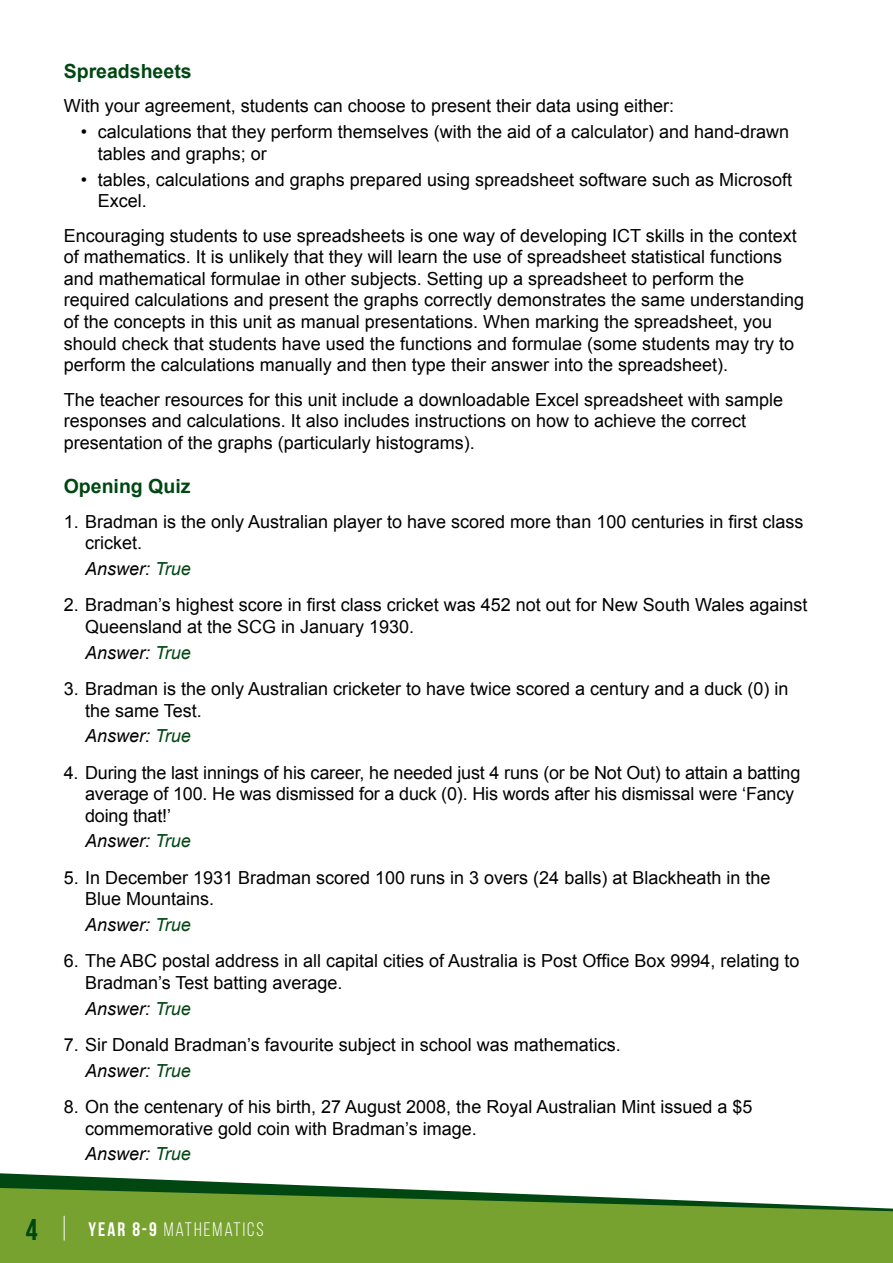
<style>
.page{position:relative;width:893px;height:1263px;background:#fff}
.page>*{position:absolute;margin:0;border:0;box-sizing:border-box;transform-origin:0 0}
.t1{font:700 30px "Bebas Neue";color:#004712}
.t2{font:700 19.5px "Arial";color:#004712}
.t3{font:19.5px "Bebas Neue";letter-spacing:.1em;color:#fff}
.t4{font:18px/21.6px "Arial";color:#000}
.t5{font:italic 18px "Arial";color:#000}
.s1{color:#004712}
.s2{font-style:italic}
.s3{font-style:italic;color:#004712}
.s4{font-weight:700}
</style>
<div class="page">
<svg style="left:0;top:1173px;width:345px;height:14px"></svg>
<svg style="left:0;top:1187px;width:893px;height:76px;background:#7aa23e"></svg>
<svg style="left:64px;top:1216px;width:1px;height:24px"></svg>
<p class="t2" style="left:64px;top:58px;width:129px">Spreadsheets</p>
<p class="t4" style="left:64px;top:95px;width:612px">With your agreement, students can choose to present their data using either:</p>
<p class="t4" style="left:98px;top:121px;width:693px;text-indent:-17px">• calculations that they perform themselves (with the aid of a calculator) and hand-drawn tables and graphs; or</p>
<p class="t4" style="left:98px;top:169px;width:696px;text-indent:-17px">• tables, calculations and graphs prepared using spreadsheet software such as Microsoft<br>Excel.</p>
<p class="t4" style="left:64px;top:225px;width:742px">Encouraging students to use spreadsheets is one way of developing ICT skills in the context of mathematics. It is unlikely that they will learn the use of spreadsheet statistical functions and mathematical formulae in other subjects. Setting up a spreadsheet to perform the required calculations and present the graphs correctly demonstrates the same understanding of the concepts in this unit as manual presentations. When marking the spreadsheet, you should check that students have used the functions and formulae (some students may try to perform the calculations manually and then type their answer into the spreadsheet).</p>
<p class="t4" style="left:64px;top:389px;width:721px">The teacher resources for this unit include a downloadable Excel spreadsheet with sample responses and calculations. It also includes instructions on how to achieve the correct presentation of the graphs (particularly histograms).</p>
<p class="t2" style="left:64px;top:474px;width:128px">Opening Quiz</p>
<p class="t4" style="left:85px;top:511px;width:720px;text-indent:-21px">1. Bradman is the only Australian player to have scored more than 100 centuries in first class cricket.</p>
<p class="t5" style="left:85px;top:557px;width:107px">Answer: <span class="s1">True</span></p>
<p class="t4" style="left:85px;top:594px;width:724px;text-indent:-21px">2. Bradman’s highest score in first class cricket was 452 not out for New South Wales against<br>Queensland at the SCG in January 1930.</p>
<p class="t5" style="left:85px;top:640px;width:107px">Answer: <span class="s1">True</span></p>
<p class="t4" style="left:85px;top:678px;width:705px;text-indent:-21px">3. Bradman is the only Australian cricketer to have twice scored a century and a duck (0) in the same Test.</p>
<p class="t5" style="left:85px;top:724px;width:107px">Answer: <span class="s1">True</span></p>
<p class="t4" style="left:85px;top:762px;width:717px;text-indent:-21px">4. During the last innings of his career, he needed just 4 runs (or be Not Out) to attain a batting average of 100. He was dismissed for a duck (0). His words after his dismissal were ‘Fancy doing that!’</p>
<p class="t5" style="left:85px;top:829px;width:107px">Answer: <span class="s1">True</span></p>
<p class="t4" style="left:85px;top:867px;width:687px;text-indent:-21px">5. In December 1931 Bradman scored 100 runs in 3 overs (24 balls) at Blackheath in the<br>Blue Mountains.</p>
<p class="t5" style="left:85px;top:913px;width:107px">Answer: <span class="s1">True</span></p>
<p class="t4" style="left:85px;top:950px;width:716px;text-indent:-21px">6. The ABC postal address in all capital cities of Australia is Post Office Box 9994, relating to<br>Bradman’s Test batting average.</p>
<p class="t5" style="left:85px;top:996px;width:107px">Answer: <span class="s1">True</span></p>
<p class="t4" style="left:85px;top:1032px;width:537px;line-height:25.5px;text-indent:-21px">7. Sir Donald Bradman’s favourite subject in school was mathematics.<br><span class="s2">Answer:</span> <span class="s3">True</span></p>
<p class="t4" style="left:85px;top:1096px;width:669px;text-indent:-21px">8. On the centenary of his birth, 27 August 2008, the Royal Australian Mint issued a $5 commemorative gold coin with Bradman’s image.</p>
<p class="t5" style="left:85px;top:1142px;width:107px">Answer: <span class="s1">True</span></p>
<h1 class="t1" style="left:26px;top:1213px;width:13px">4</h1>
<p class="t3" style="left:88px;top:1219px;width:177px"><span class="s4">YEAR 8-9</span> MATHEMATICS</p>
</div>
